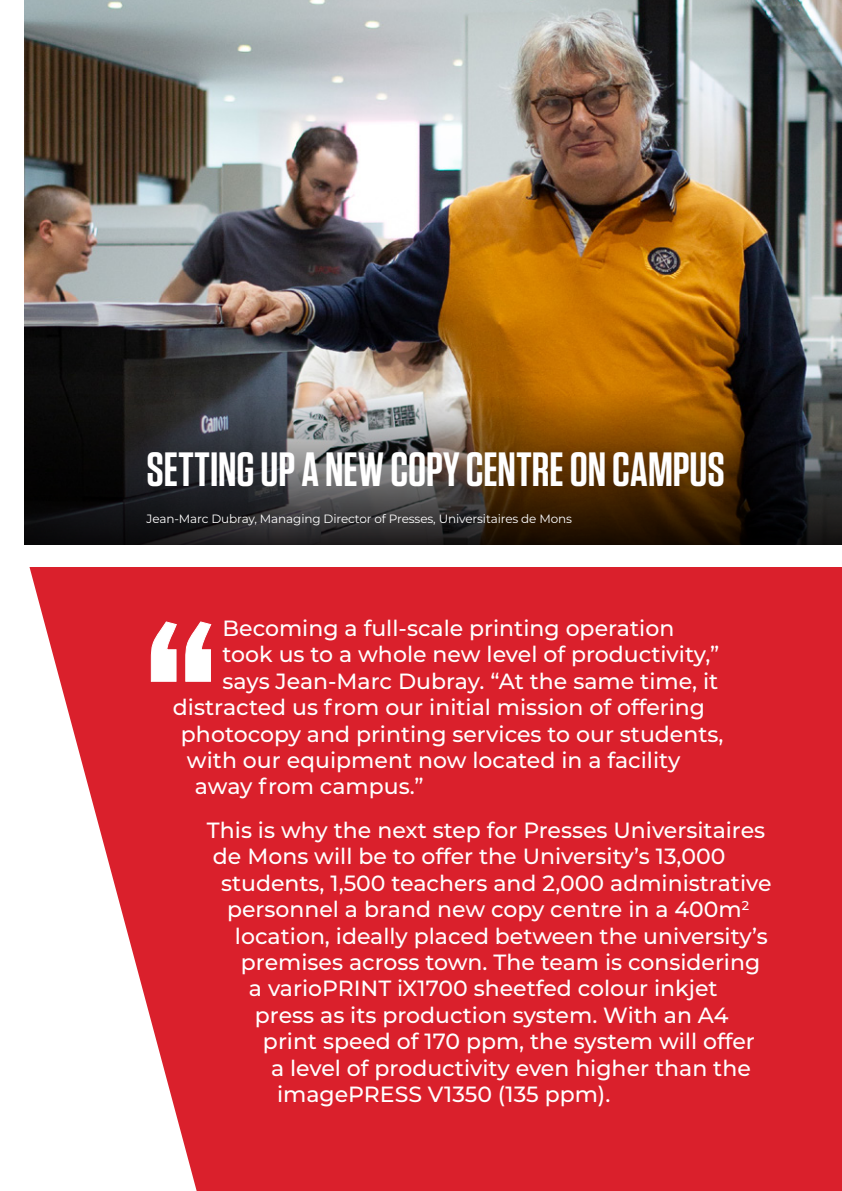
<style>
.page{position:relative;width:842px;height:1191px;background:#fff}
.page>*{position:absolute;margin:0;border:0;box-sizing:border-box;transform-origin:0 0}
.t1{font:600 48px "Tungsten";color:#fff}
.t2{font:500 22px "Montserrat";color:#fff}
.t3{font:12px "Montserrat";letter-spacing:-.01em;color:#fff}
</style>
<div class="page">
<img style="left:25px;top:0;width:817px;height:394px">
<svg style="left:24px;top:394px;width:818px;height:150px;background:#4c3b28"></svg>
<div style="left:0;top:567px;width:842px;height:624px;background:#da202c"></div>
<svg style="left:0;top:457px;width:197px;height:734px;fill:#fff"></svg>
<svg style="left:150px;top:621px;width:62px;height:61px"></svg>
<div style="left:0;top:0;width:24px;height:577px;background:#fff"></div>
<h1 class="t1" style="left:147px;top:444px;width:580px">SETTING UP A NEW COPY CENTRE ON CAMPUS</h1>
<p class="t3" style="left:147px;top:511px;width:427px">Jean-Marc Dubray, Managing Director of Presses, Universitaires de Mons</p>
<p class="t2" style="left:223px;top:613px;width:453px">Becoming a full-scale printing operation</p>
<p class="t2" style="left:223px;top:639px;width:498px">took us to a whole new level of productivity,”</p>
<p class="t2" style="left:223px;top:665px;width:497px">says Jean-Marc Dubray. “At the same time, it</p>
<p class="t2" style="left:173px;top:692px;width:534px">distracted us from our initial mission of offering</p>
<p class="t2" style="left:181px;top:718px;width:544px">photocopy and printing services to our students,</p>
<p class="t2" style="left:187px;top:745px;width:495px">with our equipment now located in a facility</p>
<p class="t2" style="left:195px;top:771px;width:230px">away from campus.”</p>
<p class="t2" style="left:207px;top:814px;width:560px">This is why the next step for Presses Universitaires</p>
<p class="t2" style="left:213px;top:841px;width:514px">de Mons will be to offer the University’s 13,000</p>
<p class="t2" style="left:221px;top:867px;width:552px">students, 1,500 teachers and 2,000 administrative</p>
<p class="t2" style="left:227px;top:894px;width:523px">personnel a brand new copy centre in a 400m<sup>2</sup></p>
<p class="t2" style="left:235px;top:920px;width:534px">location, ideally placed between the university’s</p>
<p class="t2" style="left:241px;top:946px;width:521px">premises across town. The team is considering</p>
<p class="t2" style="left:249px;top:973px;width:470px">a varioPRINT iX1700 sheetfed colour inkjet</p>
<p class="t2" style="left:255px;top:999px;width:475px">press as its production system. With an A4</p>
<p class="t2" style="left:263px;top:1026px;width:493px">print speed of 170 ppm, the system will offer</p>
<p class="t2" style="left:271px;top:1052px;width:481px">a level of productivity even higher than the</p>
<p class="t2" style="left:277px;top:1078px;width:335px">imagePRESS V1350 (135 ppm).</p>
</div>
